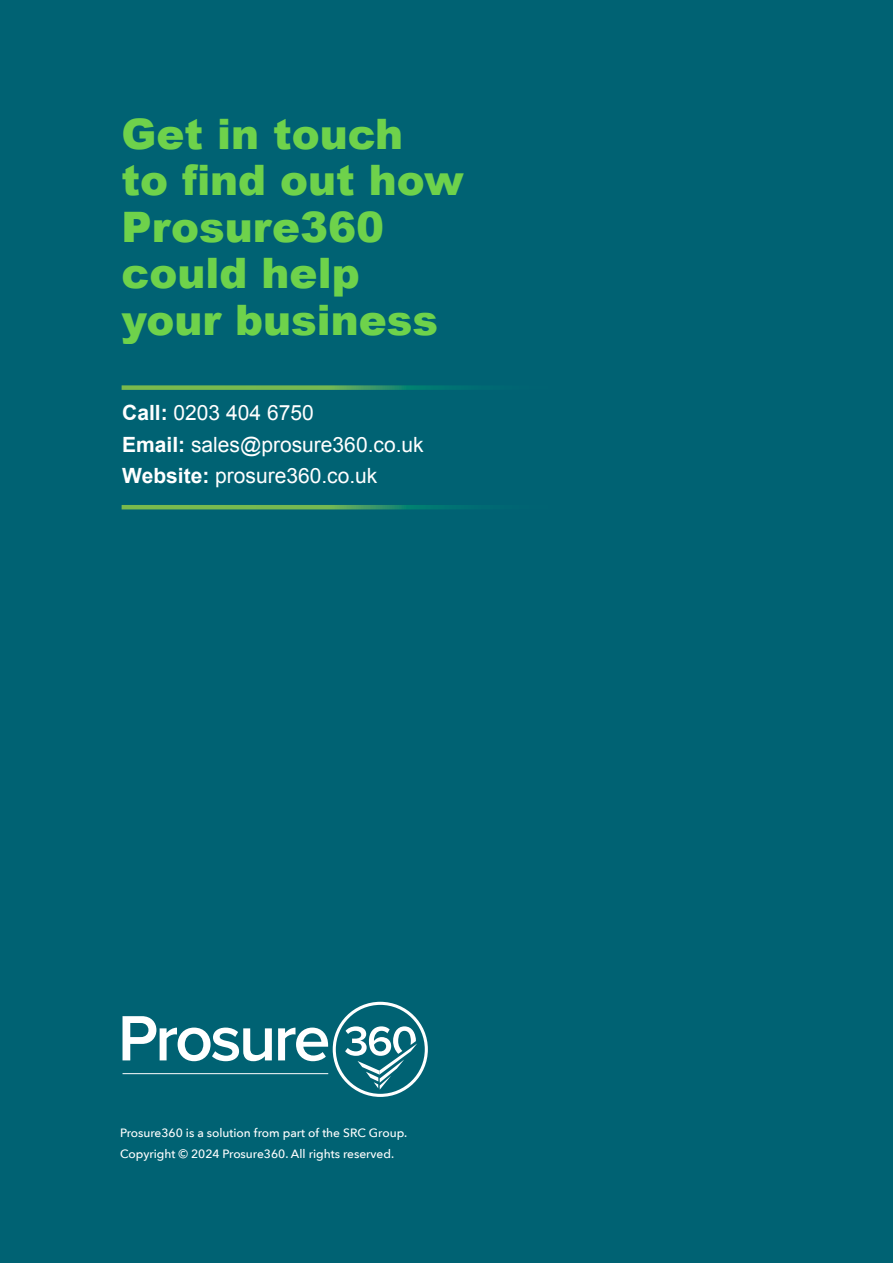
<style>
.page{position:relative;width:893px;height:1263px;background:#006273}
.page>*{position:absolute;margin:0;border:0;box-sizing:border-box;transform-origin:0 0}
.t1{font:900 42px/46.5px "Arial";color:#70d44b}
.t2{font:21px/31.5px "Arial";color:#fff}
.t3{font:500 12px/21px "Avenir Next";color:#fff}
.s1{font-weight:700}
</style>
<div class="page">
<svg style="left:122px;top:385px;width:352px;height:5px;background:#4b9f5c"></svg>
<svg style="left:122px;top:505px;width:352px;height:4px"></svg>
<svg style="left:123px;top:1016px;width:149px;height:45px"></svg>
<hr style="left:123px;top:1073px;width:205px;height:1px;background:#fff">
<svg style="left:278px;top:1002px;width:150px;height:95px"></svg>
<h1 class="t1" style="left:122px;top:109px;width:344px">Get in touch<br>to find out how<br>Prosure360 could help your business</h1>
<h2 class="t2" style="left:122px;top:397px;width:303px"><span class="s1">Call:</span> 0203 404 6750<br><span class="s1">Email:</span> sales@prosure360.co.uk<br><span class="s1">Website:</span> prosure360.co.uk</h2>
<p class="t3" style="left:120px;top:1122px;width:289px">Prosure360 is a solution from part of the SRC Group.<br>Copyright © 2024 Prosure360. All rights reserved.</p>
</div>
